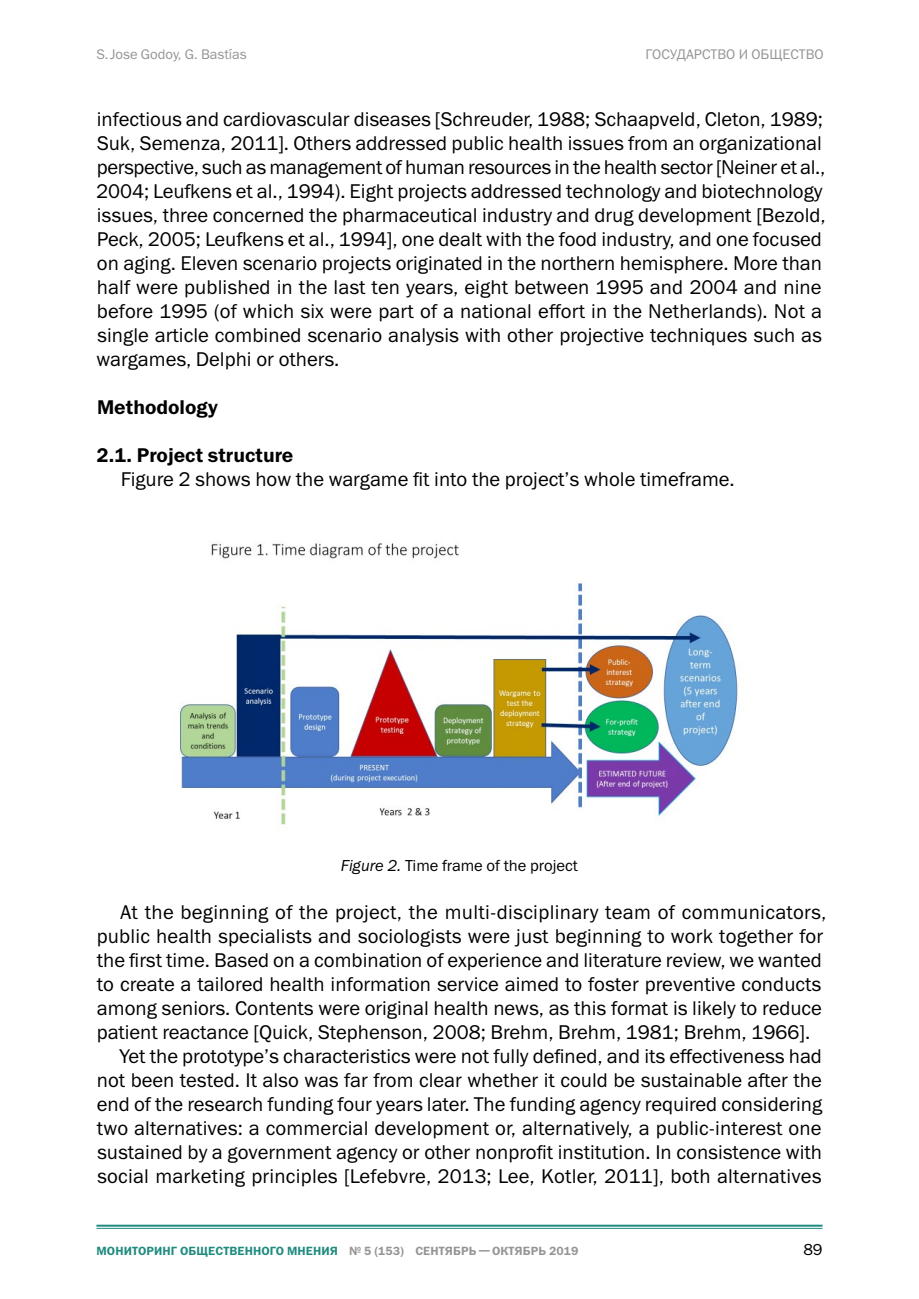
<style>
.page{position:relative;width:919px;height:1299px;background:#fff}
.page>*{position:absolute;margin:0;border:0;box-sizing:border-box;transform-origin:0 0}
.GENERAL_TEXT{font:20px/24px "Franklin Gothic ITC";color:#000}
.Title_IN_TEXT{font:600 20px "Franklin Gothic ITC";color:#000}
.Picture_number_and_t{font:16px "Franklin Gothic ITC";color:#000}
.t1{font:14px "Franklin Gothic ITC";color:#959595}
.t2{font:600 12px "Franklin Gothic ITC";letter-spacing:.01em;color:#208b7f}
.t3{font:600 12px "Franklin Gothic ITC";color:#959595}
.s1{font-style:italic}
.s2{color:#959595}
</style>
<div class="page">
<hr style="left:96px;top:1224px;width:726px;height:2px;background:#208b7f">
<hr style="left:96px;top:1227px;width:726px;height:1px;background:#208b7f">
<img style="left:179px;top:543px;width:559px;height:283px">
<p class="t1" style="left:96px;top:46px;width:152px">S.Jose Godoy, G. Bastías</p>
<p class="t1" style="left:645px;top:46px;width:179px">ГОСУДАРСТВО И ОБЩЕСТВО</p>
<p class="GENERAL_TEXT" style="left:96px;top:107px;width:731px">infectious and cardiovascular diseases [Schreuder, 1988; Schaapveld, Cleton, 1989; Suk, Semenza, 2011]. Others addressed public health issues from an organizational perspective, such as management of human resources in the health sector [Neiner et al., 2004; Leufkens et al., 1994). Eight projects addressed technology and biotechnology issues, three concerned the pharmaceutical industry and drug development [Bezold, Peck, 2005; Leufkens et al., 1994], one dealt with the food industry, and one focused on aging. Eleven scenario projects originated in the northern hemisphere. More than half were published in the last ten years, eight between 1995 and 2004 and nine before 1995 (of which six were part of a national effort in the Netherlands). Not a single article combined scenario analysis with other projective techniques such as wargames, Delphi or others.</p>
<p class="Title_IN_TEXT" style="left:97px;top:395px;width:122px">Methodology</p>
<p class="Title_IN_TEXT" style="left:97px;top:443px;width:198px">2.1. Project structure</p>
<p class="GENERAL_TEXT" style="left:121px;top:467px;width:615px">Figure 2 shows how the wargame fit into the project’s whole timeframe.</p>
<p class="Picture_number_and_t" style="left:341px;top:855px;width:238px"><span class="s1">Figure 2.</span> Time frame of the project</p>
<p class="GENERAL_TEXT" style="left:97px;top:899px;width:731px;text-indent:23px">At the beginning of the project, the multi-disciplinary team of communicators, public health specialists and sociologists were just beginning to work together for the first time. Based on a combination of experience and literature review, we wanted to create a tailored health information service aimed to foster preventive conducts among seniors. Contents were original health news, as this format is likely to reduce patient reactance [Quick, Stephenson, 2008; Brehm, Brehm, 1981; Brehm, 1966].</p>
<p class="GENERAL_TEXT" style="left:97px;top:1043px;width:726px;text-align:justify;text-indent:23px">Yet the prototype’s characteristics were not fully defined, and its effectiveness had not been tested. It also was far from clear whether it could be sustainable after the end of the research funding four years later. The funding agency required considering two alternatives: a commercial development or, alternatively, a public-interest one sustained by a government agency or other nonprofit institution. In consistence with social marketing principles [Lefebvre, 2013; Lee, Kotler, 2011], both alternatives</p>
<p class="t2" style="left:96px;top:1243px;width:328px">МОНИТОРИНГ ОБЩЕСТВЕННОГО МНЕНИЯ <span class="s2">№ 5 (153) сентябр</span></p>
<p class="t3" style="left:469px;top:1243px;width:49px">ь— октябр</p>
<p class="t3" style="left:538px;top:1243px;width:41px">ь 2019</p>
<p class="Picture_number_and_t" style="left:803px;top:1239px;width:21px">89</p>
</div>
